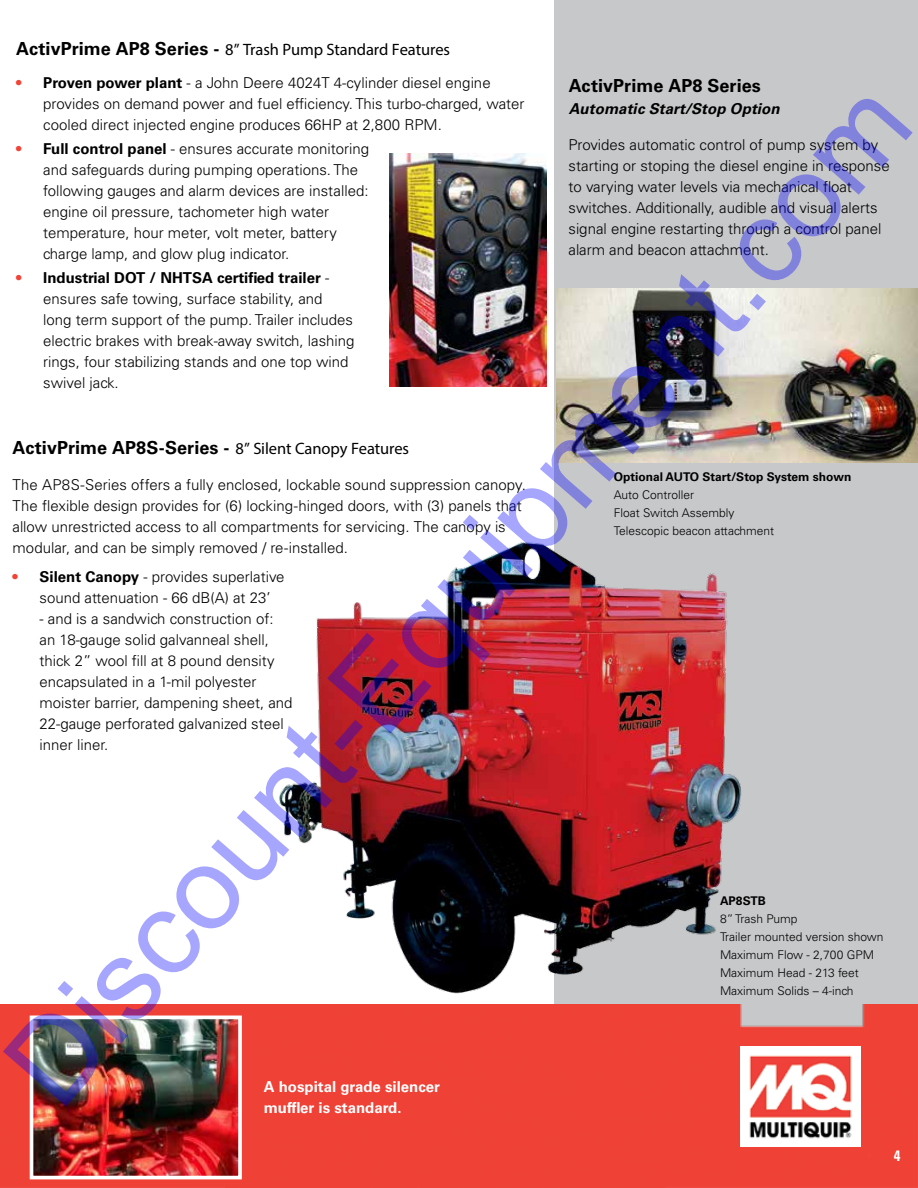
<style>
.page{position:relative;width:918px;height:1188px;background:#fff}
.page>*{position:absolute;margin:0;border:0;box-sizing:border-box;transform-origin:0 0}
.t1{font:117px "Arial";color:rgb(0 0 255/.35)}
.t2{font:700 18px "Univers LT Std";letter-spacing:.005em;color:#000}
.t3{font:16.5px "Myriad Pro";letter-spacing:-.005em;color:#000}
.t4{font:300 15px/21px "Univers LT Std";color:#000}
.t5{font:700 15px/21px "Univers LT Std";color:#fff}
.t6{font:italic 700 15px "Univers LT Std";letter-spacing:.01em;color:#000}
.t7{font:700 15px "Univers LT Std";color:#ef4436}
.t8{font:300 12px/18px "Univers LT Std";color:#000}
.t9{font:700 12px "Univers LT Std";color:#000}
.s1{font-family:"Univers LT Std";font-weight:700;font-size:18px}
.s2{font-weight:700;color:#ef4436}
.s3{font-weight:700}
.s4{font-family:"Myriad Pro";font-weight:400;font-size:16.5px}
.s5{font-stretch:condensed;color:#fff}
</style>
<div class="page">
<div style="left:555px;top:0;width:363px;height:1114px;background:#c7c8ca"></div>
<div style="left:0;top:1004px;width:918px;height:184px;background:#ef4136"></div>
<img style="left:741px;top:1046px;width:120px;height:101px">
<img style="left:279px;top:534px;width:463px;height:464px">
<img style="left:35px;top:1021px;width:202px;height:153px">
<div style="left:30px;top:1016px;width:212px;height:163px;border:4px solid #fff"></div>
<img style="left:390px;top:153px;width:156px;height:234px">
<img style="left:556px;top:288px;width:362px;height:174px">
<p class="t3" style="left:16px;top:39px;width:435px"><span class="s1">ActivPrime AP8 Series -</span> 8” Trash Pump Standard Features</p>
<p class="t4" style="left:43px;top:72px;width:483px;text-indent:-27px"><span class="s2">•</span> <span class="s3">Proven power plant</span> - a John Deere 4024T 4-cylinder diesel engine provides on demand power and fuel efficiency. This turbo-charged, water cooled direct injected engine produces 66HP at 2,800 RPM.</p>
<p class="t4" style="left:43px;top:138px;width:328px;text-indent:-27px"><span class="s2">•</span> <span class="s3">Full control panel</span> - ensures accurate monitoring and safeguards during pumping operations. The following gauges and alarm devices are installed: engine oil pressure, tachometer high water temperature, hour meter, volt meter, battery charge lamp, and glow plug indicator.</p>
<p class="t4" style="left:43px;top:267px;width:313px;text-indent:-27px"><span class="s2">•</span> <span class="s3">Industrial DOT / NHTSA certified trailer</span> - ensures safe towing, surface stability, and long term support of the pump. Trailer includes electric brakes with break-away switch, lashing rings, four stabilizing stands and one top wind swivel jack.</p>
<p class="t2" style="left:569px;top:75px;width:194px">ActivPrime AP8 Series</p>
<p class="t6" style="left:569px;top:100px;width:212px">Automatic Start/Stop Option</p>
<h1 class="t1" style="left:-32px;top:1033px;width:1308px;rotate:-49deg">Discount-Equipment.com</h1>
<p class="t4" style="left:568px;top:135px;width:323px">Provides automatic control of pump system by starting or stoping the diesel engine in response to varying water levels via mechanical float switches. Additionally, audible and visual alerts signal engine restarting through a control panel alarm and beacon attachment.</p>
<p class="t2" style="left:13px;top:438px;width:398px">ActivPrime AP8S-Series - <span class="s4">8” Silent Canopy Features</span></p>
<p class="t9" style="left:614px;top:470px;width:239px">Optional AUTO Start/Stop System shown</p>
<p class="t8" style="left:614px;top:486px;width:162px">Auto Controller<br>Float Switch Assembly<br>Telescopic beacon attachment</p>
<p class="t4" style="left:13px;top:475px;width:515px">The AP8S-Series offers a fully enclosed, lockable sound suppression canopy.<br>The flexible design provides for (6) locking-hinged doors, with (3) panels that allow unrestricted access to all compartments for servicing. The canopy is modular, and can be simply removed / re-installed.</p>
<p class="t4" style="left:40px;top:566px;width:247px;text-indent:-27px"><span class="s2">•</span> <span class="s3">Silent Canopy</span> - provides superlative sound attenuation - 66 dB(A) at 23’</p>
<p class="t4" style="left:40px;top:608px;width:254px">- and is a sandwich construction of: an 18-gauge solid galvanneal shell, thick 2” wool fill at 8 pound density encapsulated in a 1-mil polyester moister barrier, dampening sheet, and 22-gauge perforated galvanized steel inner liner.</p>
<p class="t9" style="left:720px;top:894px;width:47px">AP8STB</p>
<p class="t8" style="left:720px;top:910px;width:165px">8” Trash Pump<br>Trailer mounted version shown<br>Maximum Flow - 2,700 GPM<br>Maximum Head - 213 feet<br>Maximum Solids – 4-inch</p>
<p class="t5" style="left:264px;top:1077px;width:178px">A hospital grade silencer muffler is standard.</p>
<p class="t7" style="left:867px;top:1147px;width:35px">• <span class="s5">4</span></p>
</div>
